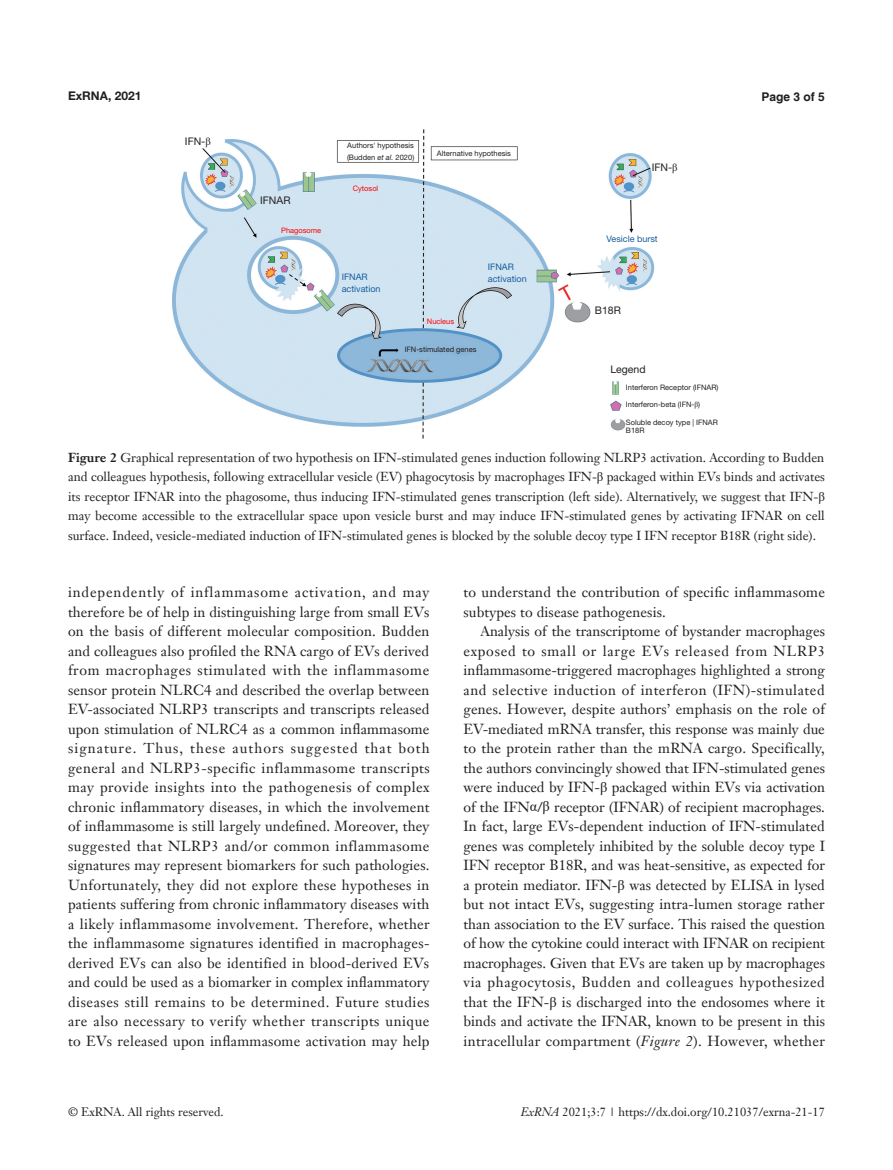
<style>
.page{position:relative;width:893px;height:1170px;background:#fff}
.page>*{position:absolute;margin:0;border:0;box-sizing:border-box;transform-origin:0 0}
.t1{font:14.25px/19.5px "Janson Text LT";letter-spacing:.015em;color:#231f20;text-align:justify}
.t2{font:12.75px/19.5px "Janson Text LT";color:#231f20;text-align:justify}
.t3{font:12px "Janson Text LT";color:#231f20}
.t4{font:700 12px "Helvetica Neue LT Pro";color:#231f20}
.t5{font:700 12px "Helvetica";color:#231f20}
.t6{font:10.5px "Helvetica Neue LT Pro";color:#231f20}
.t7{font:9px "Helvetica Neue LT Pro";color:#175d9e}
.t8{font:7.5px "Helvetica Neue LT Pro";color:#231f20}
.t9{font:7.5px "Helvetica Neue LT Pro";color:#f00}
.s1{font-family:"Times New Roman"}
.s2{font-style:italic}
.s3{font-weight:700}
</style>
<div class="page">
<img style="left:173px;top:129px;width:482px;height:309px">
<p class="t4" style="left:68px;top:88px;width:75px">ExRNA, 2021</p>
<p class="t5" style="left:762px;top:89px;width:65px">Page 3 of 5</p>
<p class="t6" style="left:185px;top:135px;width:27px">IFN-<span class="s1">β</span></p>
<p class="t6" style="left:260px;top:194px;width:32px">IFNAR</p>
<p class="t9" style="left:281px;top:225px;width:42px">Phagosome</p>
<p class="t8" style="left:347px;top:141px;width:68px">Authors' hypothesis</p>
<p class="t8" style="left:347px;top:153px;width:69px">(Budden <span class="s2">et al.</span> 2020)</p>
<p class="t9" style="left:353px;top:183px;width:27px">Cytosol</p>
<p class="t8" style="left:437px;top:149px;width:76px">Alternative hypothesis</p>
<p class="t7" style="left:488px;top:261px;width:27px">IFNAR</p>
<p class="t7" style="left:342px;top:271px;width:27px">IFNAR</p>
<p class="t7" style="left:488px;top:273px;width:40px">activation</p>
<p class="t7" style="left:342px;top:283px;width:40px">activation</p>
<p class="t9" style="left:427px;top:317px;width:29px">Nucleus</p>
<p class="t8" style="left:405px;top:344px;width:73px">IFN-stimulated genes</p>
<p class="t6" style="left:652px;top:160px;width:27px">IFN-<span class="s1">β</span></p>
<p class="t7" style="left:607px;top:233px;width:53px">Vesicle burst</p>
<p class="t6" style="left:595px;top:304px;width:28px">B18R</p>
<p class="t6" style="left:610px;top:362px;width:37px">Legend</p>
<p class="t8" style="left:626px;top:382px;width:94px">Interferon Receptor (IFNAR)</p>
<p class="t8" style="left:626px;top:400px;width:76px">Interferon-beta (IFN-<span class="s1">β</span>)</p>
<p class="t8" style="left:626px;top:417px;width:93px">Soluble decoy type | IFNAR</p>
<p class="t8" style="left:626px;top:426px;width:20px">B18R</p>
<p class="t2" style="left:68px;top:447px;width:758px"><span class="s3">Figure 2</span> Graphical representation of two hypothesis on IFN-stimulated genes induction following NLRP3 activation. According to Budden and colleagues hypothesis, following extracellular vesicle (EV) phagocytosis by macrophages IFN-<span class="s1">β</span> packaged within EVs binds and activates its receptor IFNAR into the phagosome, thus inducing IFN-stimulated genes transcription (left side). Alternatively, we suggest that IFN-<span class="s1">β </span>may become accessible to the extracellular space upon vesicle burst and may induce IFN-stimulated genes by activating IFNAR on cell surface. Indeed, vesicle-mediated induction of IFN-stimulated genes is blocked by the soluble decoy type I IFN receptor B18R (right side).</p>
<p class="t1" style="left:68px;top:582px;width:363px">independently of inflammasome activation, and may therefore be of help in distinguishing large from small EVs on the basis of different molecular composition. Budden and colleagues also profiled the RNA cargo of EVs derived from macrophages stimulated with the inflammasome sensor protein NLRC4 and described the overlap between EV-associated NLRP3 transcripts and transcripts released upon stimulation of NLRC4 as a common inflammasome signature. Thus, these authors suggested that both general and NLRP3-specific inflammasome transcripts may provide insights into the pathogenesis of complex chronic inflammatory diseases, in which the involvement of inflammasome is still largely undefined. Moreover, they suggested that NLRP3 and/or common inflammasome signatures may represent biomarkers for such pathologies.<br>Unfortunately, they did not explore these hypotheses in patients suffering from chronic inflammatory diseases with a likely inflammasome involvement. Therefore, whether the inflammasome signatures identified in macrophages&shy;derived EVs can also be identified in blood-derived EVs and could be used as a biomarker in complex inflammatory diseases still remains to be determined. Future studies are also necessary to verify whether transcripts unique to EVs released upon inflammasome activation may help</p>
<p class="t1" style="left:463px;top:582px;width:363px">to understand the contribution of specific inflammasome subtypes to disease pathogenesis.</p>
<p class="t1" style="left:463px;top:621px;width:363px;text-indent:17px">Analysis of the transcriptome of bystander macrophages exposed to small or large EVs released from NLRP3 inflammasome-triggered macrophages highlighted a strong and selective induction of interferon (IFN)-stimulated genes. However, despite authors’ emphasis on the role of EV-mediated mRNA transfer, this response was mainly due to the protein rather than the mRNA cargo. Specifically, the authors convincingly showed that IFN-stimulated genes were induced by IFN-<span class="s1">β</span> packaged within EVs via activation of the IFN<span class="s1">α</span>/<span class="s1">β</span> receptor (IFNAR) of recipient macrophages.<br>In fact, large EVs-dependent induction of IFN-stimulated genes was completely inhibited by the soluble decoy type I IFN receptor B18R, and was heat-sensitive, as expected for a protein mediator. IFN-<span class="s1">β</span> was detected by ELISA in lysed but not intact EVs, suggesting intra-lumen storage rather than association to the EV surface. This raised the question of how the cytokine could interact with IFNAR on recipient macrophages. Given that EVs are taken up by macrophages via phagocytosis, Budden and colleagues hypothesized that the IFN-<span class="s1">β</span> is discharged into the endosomes where it binds and activate the IFNAR, known to be present in this intracellular compartment (<span class="s2">Figure 2</span>). However, whether</p>
<p class="t3" style="left:68px;top:1104px;width:157px">© ExRNA. All rights reserved.</p>
<p class="t3" style="left:521px;top:1104px;width:306px"><span class="s2">ExRNA</span> 2021;3:7 | https://dx.doi.org/10.21037/exrna-21-17</p>
</div>
